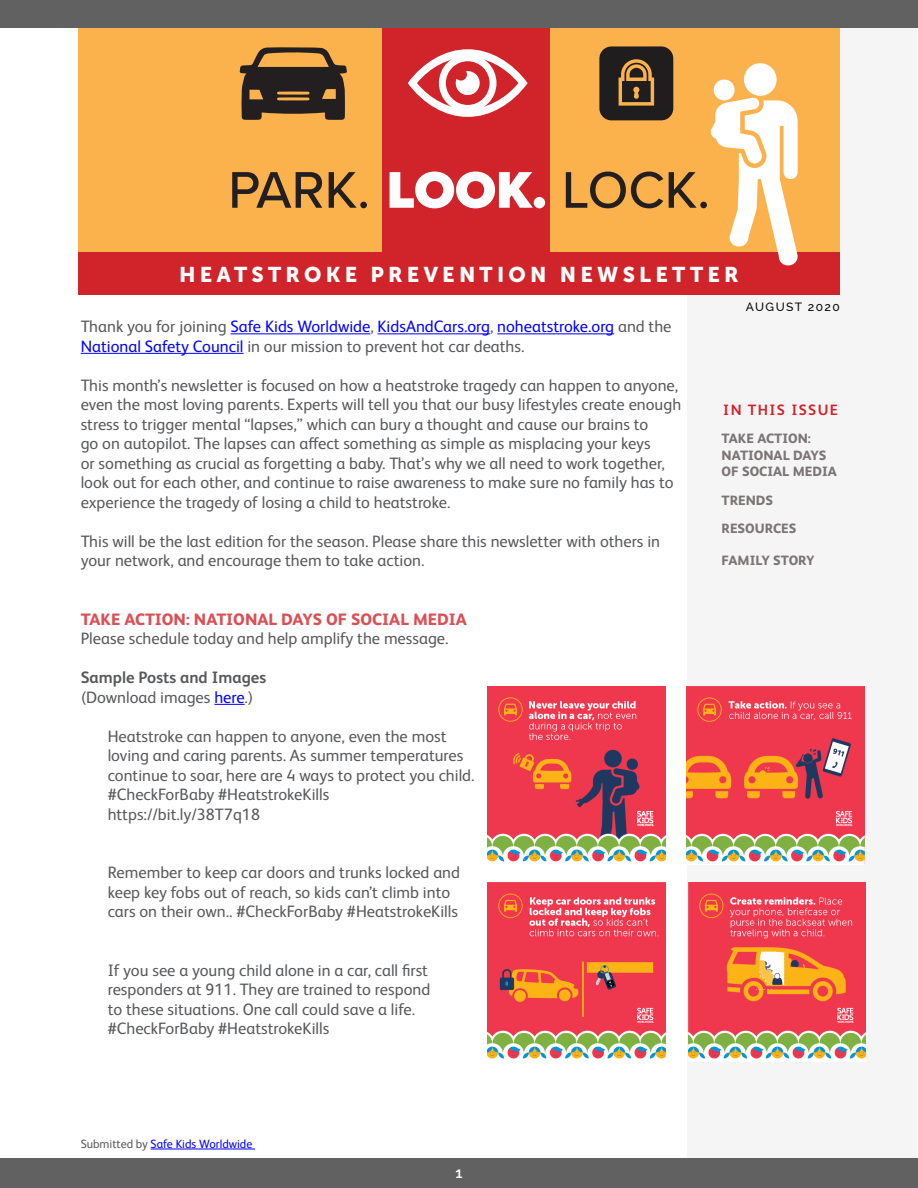
<style>
.page{position:relative;width:918px;height:1188px;background:#fff}
.page>*{position:absolute;margin:0;border:0;box-sizing:border-box;transform-origin:0 0}
.Main_Section_Header{font:21.3px "Museo Sans 900";letter-spacing:.2em;color:#fff}
.Main_and_Sidebar_Bod{font:16.5px/19.5px "FS Albert Pro";color:#57585a}
.Main_and_Sidebar_Bod-2{font:16.5px/19.5px "FS Albert Pro";color:#00f}
.Main_and_Sidebar_Bod-3{font:700 16.5px/19.5px "FS Albert Pro";color:#57585a}
.t1{font:800 16.5px "FS Albert Pro";color:#db4f55}
.Main_Section_Header-2{font:700 15px "FS Albert Pro";letter-spacing:.09em;color:#d2232a}
.Main_and_Sidebar_Bod-4{font:600 15px "Raleway";color:#fff}
.t2{font:800 13.5px/16.5px "FS Albert Pro";color:#7b7676}
.submitted{font:12px "FS Albert Pro";color:#00f}
.Main_Section_Header-3{font:500 12px "Raleway";letter-spacing:.12em;color:#040503}
.s1{color:#57585a}
.s2{font-weight:400}
.s3{font-weight:400;color:#00f}
</style>
<div class="page">
<div style="left:687px;top:28px;width:229px;height:1159px;background:#f5f5f5"></div>
<div style="left:381px;top:6px;width:169px;height:270px;background:#d1232a"></div>
<div style="left:78px;top:6px;width:304px;height:270px;background:#fbb24c"></div>
<div style="left:550px;top:6px;width:290px;height:270px;background:#fbb24c"></div>
<svg style="left:390px;top:172px;width:155px;height:36px"></svg>
<svg style="left:232px;top:172px;width:135px;height:36px"></svg>
<svg style="left:408px;top:49px;width:120px;height:68px"></svg>
<svg style="left:239px;top:47px;width:108px;height:73px"></svg>
<div style="left:78px;top:252px;width:762px;height:42px;background:#d1232a"></div>
<svg style="left:566px;top:46px;width:232px;height:220px"></svg>
<div style="left:0;top:0;width:918px;height:27px;background:#616161"></div>
<div style="left:0;top:1158px;width:918px;height:30px;background:#616161"></div>
<hr style="left:151px;top:1149px;width:104px;height:1px;background:#00f">
<hr style="left:231px;top:333px;width:139px;height:1px;background:#00f">
<hr style="left:378px;top:333px;width:112px;height:1px;background:#00f">
<hr style="left:497px;top:333px;width:117px;height:1px;background:#00f">
<hr style="left:81px;top:353px;width:163px;height:1px;background:#00f">
<hr style="left:214px;top:704px;width:31px;height:1px;background:#00f">
<img style="left:488px;top:687px;width:178px;height:175px">
<img style="left:688px;top:883px;width:178px;height:176px">
<img style="left:687px;top:687px;width:178px;height:177px">
<img style="left:488px;top:883px;width:178px;height:176px">
<p class="Main_Section_Header" style="left:179px;top:263px;width:561px">HEATSTROKE PREVENTION NEWSLETTER</p>
<p class="Main_and_Sidebar_Bod-2" style="left:81px;top:316px;width:592px"><span class="s1">Thank you for joining</span> Safe Kids Worldwide<span class="s1">,</span> KidsAndCars.org<span class="s1">,</span> noheatstroke.org <span class="s1">and the<br></span>National Safety Council <span class="s1">in our mission to prevent hot car deaths.</span></p>
<p class="Main_and_Sidebar_Bod" style="left:81px;top:374px;width:602px">This month’s newsletter is focused on how a heatstroke tragedy can happen to anyone, even the most loving parents. Experts will tell you that our busy lifestyles create enough stress to trigger mental “lapses,” which can bury a thought and cause our brains to<br>go on autopilot. The lapses can affect something as simple as misplacing your keys<br>or something as crucial as forgetting a baby. That’s why we all need to work together, look out for each other, and continue to raise awareness to make sure no family has to experience the tragedy of losing a child to heatstroke.</p>
<p class="Main_and_Sidebar_Bod" style="left:81px;top:530px;width:581px">This will be the last edition for the season. Please share this newsletter with others in your network, and encourage them to take action.</p>
<p class="Main_Section_Header-3" style="left:746px;top:300px;width:96px">AUGUST 2020</p>
<p class="Main_Section_Header-2" style="left:723px;top:399px;width:116px">IN THIS ISSUE</p>
<p class="t2" style="left:722px;top:429px;width:117px">TAKE ACTION:<br>NATIONAL DAYS<br>OF SOCIAL MEDIA</p>
<p class="t2" style="left:722px;top:491px;width:53px">TRENDS</p>
<p class="t2" style="left:722px;top:519px;width:76px">RESOURCES</p>
<p class="t2" style="left:722px;top:551px;width:95px">FAMILY STORY</p>
<p class="t1" style="left:81px;top:606px;width:388px">TAKE ACTION: NATIONAL DAYS OF SOCIAL MEDIA</p>
<p class="Main_and_Sidebar_Bod" style="left:81px;top:628px;width:369px">Please schedule today and help amplify the message.</p>
<p class="Main_and_Sidebar_Bod-3" style="left:81px;top:667px;width:187px">Sample Posts and Images <span class="s2">(Download images</span> <span class="s3">here</span><span class="s2">.)</span></p>
<p class="Main_and_Sidebar_Bod" style="left:108px;top:725px;width:368px">Heatstroke can happen to anyone, even the most loving and caring parents. As summer temperatures continue to soar, here are 4 ways to protect you child. #CheckForBaby #HeatstrokeKills https://bit.ly/38T7q18</p>
<p class="Main_and_Sidebar_Bod" style="left:108px;top:862px;width:354px">Remember to keep car doors and trunks locked and keep key fobs out of reach, so kids can’t climb into cars on their own.. #CheckForBaby #HeatstrokeKills</p>
<p class="Main_and_Sidebar_Bod" style="left:108px;top:959px;width:324px">If you see a young child alone in a car, call first responders at 911. They are trained to respond to these situations. One call could save a life. #CheckForBaby #HeatstrokeKills</p>
<p class="submitted" style="left:81px;top:1135px;width:173px"><span class="s1">Submitted by</span> Safe Kids Worldwide</p>
<p class="Main_and_Sidebar_Bod-4" style="left:455px;top:1164px;width:9px">1</p>
</div>
